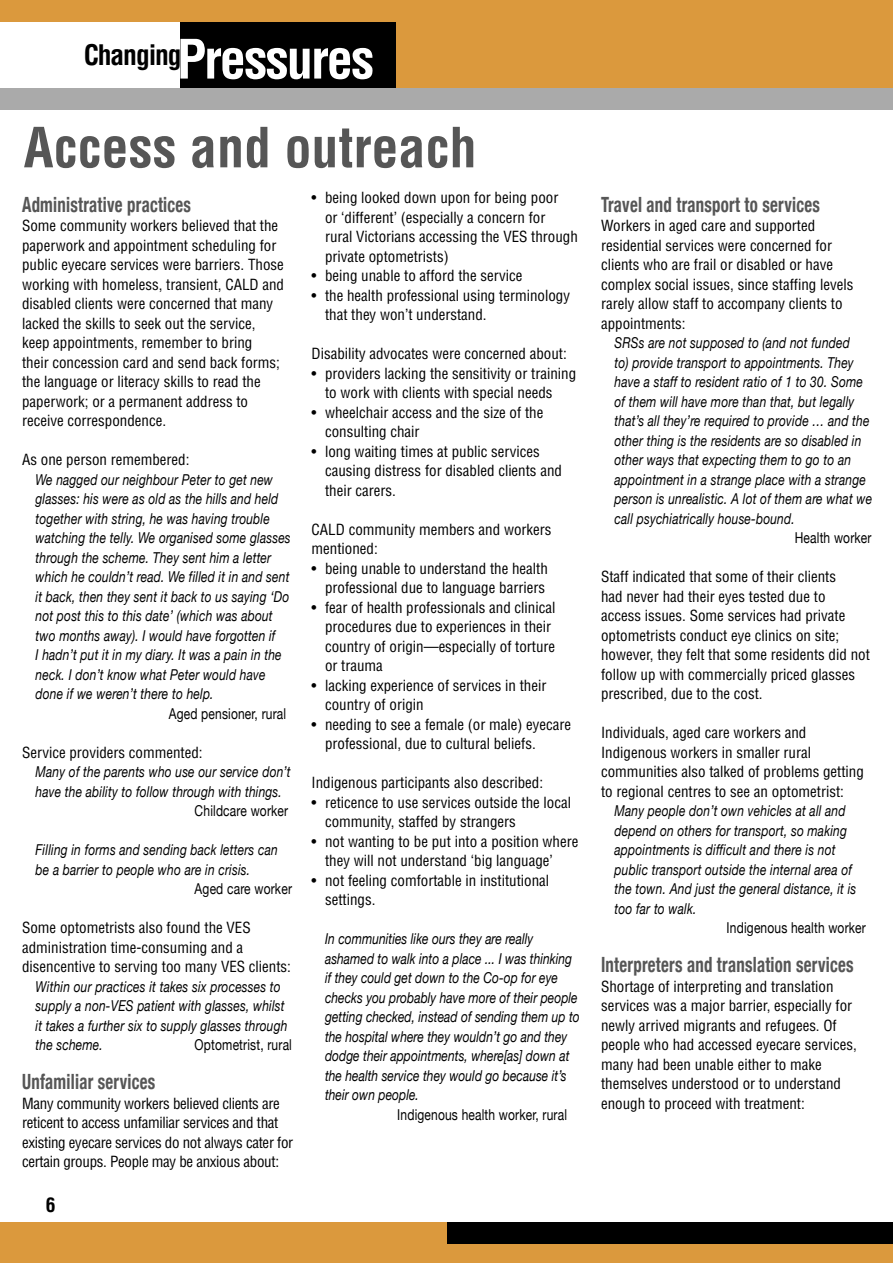
<style>
.page{position:relative;width:893px;height:1263px;background:#fff}
.page>*{position:absolute;margin:0;border:0;box-sizing:border-box;transform-origin:0 0}
.t1{font:700 condensed 54px "Helvetica";color:#565656}
.t2{font:700 condensed 52.95px "Helvetica";letter-spacing:-.04em;color:#fff}
.t3{font:700 condensed 27.6px "Helvetica";letter-spacing:-.04em;color:#000}
.t4{font:700 condensed 21px "Helvetica Neue";letter-spacing:.015em;color:#565656;scale:.8 1}
.t5{font:700 condensed 19.5px "Helvetica";color:#000}
.t6{font:condensed 15px/19.5px "Helvetica";color:#000}
.t7{font:italic 15px/19.5px "Helvetica Neue";letter-spacing:.015em;color:#000;scale:.8 1}
.t8{font:condensed 15px/19.5px "Helvetica";letter-spacing:-.02em;color:#000}
.t9{font:15px "Helvetica Neue";letter-spacing:.015em;color:#000;scale:.8 1}
</style>
<div class="page">
<div style="left:0;top:0;width:893px;height:110px;background:#db993d"></div>
<div style="left:0;top:1222px;width:893px;height:41px;background:#db993d"></div>
<div style="left:0;top:22px;width:181px;height:67px;background:#fff"></div>
<div style="left:181px;top:22px;width:215px;height:67px;background:#000"></div>
<div style="left:0;top:88px;width:893px;height:22px;background:#aaa"></div>
<div style="left:447px;top:1222px;width:446px;height:22px;background:#000"></div>
<h2 class="t2" style="left:177px;top:26px;width:199px">Pressures</h2>
<h3 class="t3" style="left:84px;top:38px;width:100px">Changing</h3>
<h1 class="t1" style="left:24px;top:114px;width:454px">Access and outreach</h1>
<h3 class="t4" style="left:22px;top:191px;width:213px">Administrative practices</h3>
<p class="t6" style="left:22px;top:216px;width:264px">Some community workers believed that the paperwork and appointment scheduling for public eyecare services were barriers. Those working with homeless, transient, CALD and disabled clients were concerned that many lacked the skills to seek out the service, keep appointments, remember to bring<br>their concession card and send back forms; the language or literacy skills to read the paperwork; or a permanent address to receive correspondence.</p>
<p class="t6" style="left:22px;top:450px;width:169px">As one person remembered:</p>
<p class="t7" style="left:36px;top:469px;width:320px">We nagged our neighbour Peter to get new glasses: his were as old as the hills and held together with string, he was having trouble watching the telly. We organised some glasses through the scheme. They sent him a letter which he couldn’t read. We filled it in and sent it back, then they sent it back to us saying ‘Do not post this to this date’ (which was about two months away). I would have forgotten if<br>I hadn’t put it in my diary. It was a pain in the neck. I don’t know what Peter would have done if we weren’t there to help.</p>
<p class="t9" style="left:169px;top:704px;width:148px">Aged pensioner, rural</p>
<p class="t6" style="left:22px;top:742px;width:182px">Service providers commented:</p>
<p class="t7" style="left:36px;top:762px;width:320px">Many of the parents who use our service don’t have the ability to follow through with things.</p>
<p class="t9" style="left:195px;top:802px;width:118px">Childcare worker</p>
<p class="t7" style="left:36px;top:840px;width:304px">Filling in forms and sending back letters can be a barrier to people who are in crisis.</p>
<p class="t9" style="left:195px;top:880px;width:123px">Aged care worker</p>
<p class="t6" style="left:22px;top:918px;width:270px">Some optometrists also found the VES administration time-consuming and a disencentive to serving too many VES clients:</p>
<p class="t7" style="left:36px;top:976px;width:316px">Within our practices it takes six processes to supply a non-VES patient with glasses, whilst it takes a further six to supply glasses through the scheme.</p>
<p class="t9" style="left:195px;top:1036px;width:123px">Optometrist, rural</p>
<h3 class="t4" style="left:22px;top:1069px;width:168px">Unfamiliar services</h3>
<p class="t8" style="left:22px;top:1093px;width:273px">Many community workers believed clients are reticent to access unfamiliar services and that existing eyecare services do not always cater for certain groups. People may be anxious about:</p>
<h3 class="t5" style="left:46px;top:1192px;width:11px">6</h3>
<p class="t6" style="left:325px;top:188px;width:254px;text-indent:-14px">• being looked down upon for being poor<br>or ‘different’ (especially a concern for<br>rural Victorians accessing the VES through private optometrists)</p>
<p class="t6" style="left:312px;top:266px;width:212px">• being unable to afford the service</p>
<p class="t6" style="left:325px;top:286px;width:246px;text-indent:-14px">• the health professional using terminology that they won’t understand.</p>
<p class="t6" style="left:312px;top:344px;width:257px">Disability advocates were concerned about:</p>
<p class="t6" style="left:325px;top:364px;width:253px;text-indent:-14px">• providers lacking the sensitivity or training to work with clients with special needs</p>
<p class="t6" style="left:325px;top:403px;width:220px;text-indent:-14px">• wheelchair access and the size of the consulting chair</p>
<p class="t6" style="left:325px;top:442px;width:238px;text-indent:-14px">• long waiting times at public services causing distress for disabled clients and their carers.</p>
<p class="t6" style="left:312px;top:520px;width:241px">CALD community members and workers mentioned:</p>
<p class="t6" style="left:312px;top:559px;width:238px;text-align:right">• being unable to understand the health professional due to language barriers</p>
<p class="t6" style="left:325px;top:598px;width:232px;text-indent:-14px">• fear of health professionals and clinical procedures due to experiences in their country of origin—especially of torture or trauma</p>
<p class="t6" style="left:325px;top:676px;width:223px;text-indent:-14px">• lacking experience of services in their country of origin</p>
<p class="t6" style="left:325px;top:715px;width:248px;text-indent:-14px">• needing to see a female (or male) eyecare professional, due to cultural beliefs.</p>
<p class="t6" style="left:312px;top:773px;width:233px">Indigenous participants also described:</p>
<p class="t6" style="left:325px;top:793px;width:247px;text-indent:-14px">• reticence to use services outside the local community, staffed by strangers</p>
<p class="t6" style="left:325px;top:832px;width:255px;text-indent:-14px">• not wanting to be put into a position where they will not understand ‘big language’</p>
<p class="t6" style="left:325px;top:871px;width:226px;text-indent:-14px">• not feeling comfortable in institutional settings.</p>
<p class="t7" style="left:325px;top:929px;width:320px">In communities like ours they are really ashamed to walk into a place ... I was thinking if they could get down to the Co-op for eye checks you probably have more of their people getting checked, instead of sending them up to the hospital where they wouldn’t go and they dodge their appointments, where[as] down at the health service they would go because it’s their own people.</p>
<p class="t9" style="left:397px;top:1106px;width:214px">Indigenous health worker, rural</p>
<h3 class="t4" style="left:601px;top:191px;width:275px">Travel and transport to services</h3>
<p class="t6" style="left:601px;top:216px;width:254px">Workers in aged care and supported residential services were concerned for clients who are frail or disabled or have complex social issues, since staffing levels rarely allow staff to accompany clients to appointments:</p>
<p class="t7" style="left:615px;top:333px;width:324px">SRSs are not supposed to (and not funded<br>to) provide transport to appointments. They have a staff to resident ratio of 1 to 30. Some of them will have more than that, but legally that’s all they’re required to provide … and the other thing is the residents are so disabled in other ways that expecting them to go to an appointment in a strange place with a strange person is unrealistic. A lot of them are what we call psychiatrically house-bound.</p>
<p class="t9" style="left:795px;top:529px;width:98px">Health worker</p>
<p class="t6" style="left:601px;top:567px;width:270px">Staff indicated that some of their clients<br>had never had their eyes tested due to<br>access issues. Some services had private optometrists conduct eye clinics on site; however, they felt that some residents did not follow up with commercially priced glasses prescribed, due to the cost.</p>
<p class="t6" style="left:601px;top:723px;width:264px">Individuals, aged care workers and Indigenous workers in smaller rural communities also talked of problems getting to regional centres to see an optometrist:</p>
<p class="t7" style="left:615px;top:801px;width:304px">Many people don’t own vehicles at all and depend on others for transport, so making appointments is difficult and there is not public transport outside the internal area of the town. And just the general distance, it is too far to walk.</p>
<p class="t9" style="left:727px;top:919px;width:176px">Indigenous health worker</p>
<h3 class="t4" style="left:601px;top:952px;width:317px">Interpreters and translation services</h3>
<p class="t6" style="left:601px;top:976px;width:257px">Shortage of interpreting and translation services was a major barrier, especially for newly arrived migrants and refugees. Of people who had accessed eyecare services, many had been unable either to make themselves understood or to understand enough to proceed with treatment:</p>
</div>
